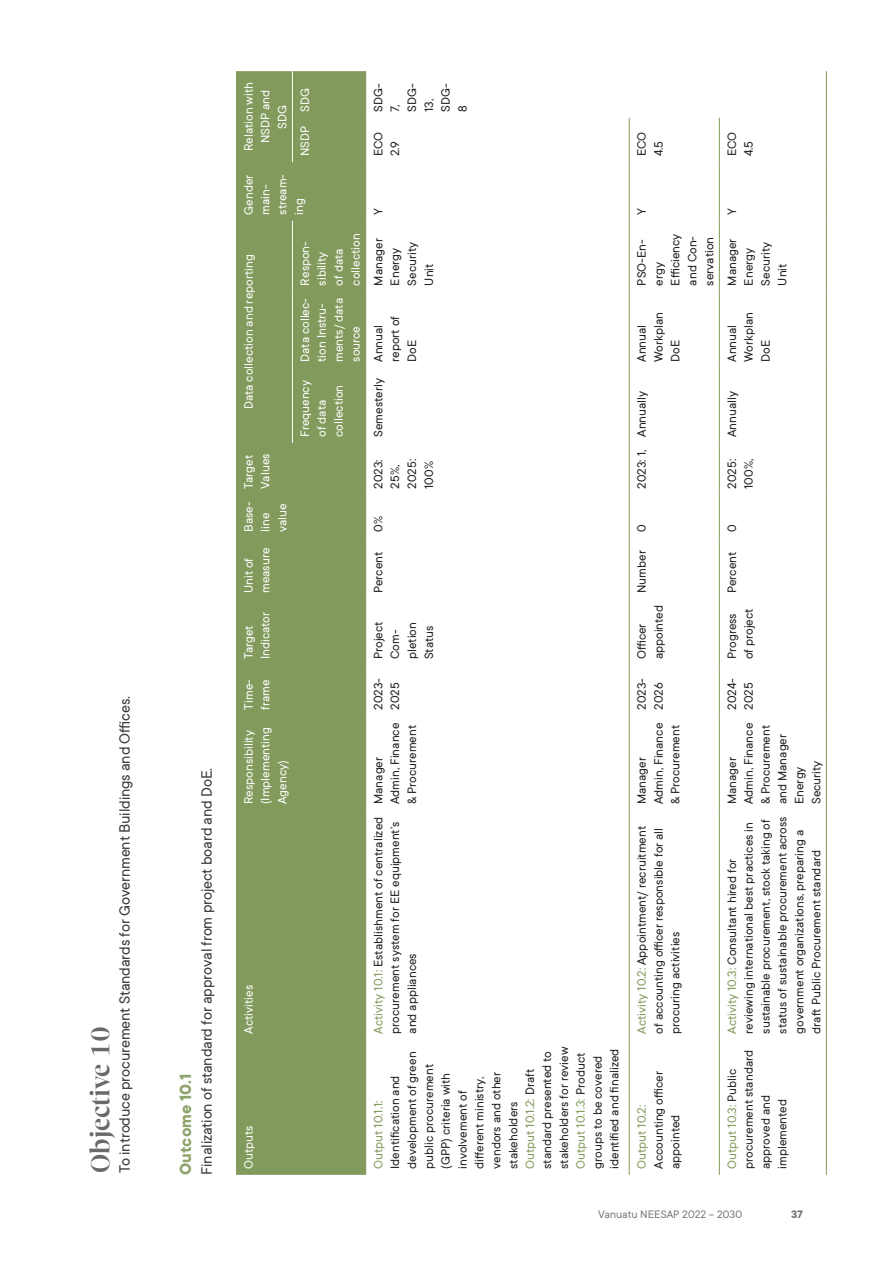
<style>
.page{position:relative;width:893px;height:1263px;background:#fff}
.page>*{position:absolute;margin:0;border:0;box-sizing:border-box;transform-origin:0 0}
.t1{font:500 28.5px "Sole Serif Big Display";color:#595959}
.t2{font:700 18px "TT Commons";color:#829a5c}
.t3{font:16.5px "TT Commons";letter-spacing:-.01em;color:#231f20}
.t4{font:13.5px/16.8px "TT Commons";color:#231f20}
.t5{font:13.5px/16.8px "TT Commons";color:#fff}
.t6{font:13.5px "TT Commons";color:#829a5c}
.t7{font:12px "TT Commons";color:#77787b}
.t8{font:700 12px "TT Commons";color:#77787b}
.s1{color:#829a5c}
</style>
<div class="page">
<div style="left:236px;top:71px;width:129px;height:1104px;background:#829a5c"></div>
<hr style="left:292px;top:368px;width:1px;height:75px;background:#fff">
<hr style="left:292px;top:291px;width:1px;height:77px;background:#fff">
<hr style="left:292px;top:221px;width:1px;height:70px;background:#fff">
<hr style="left:292px;top:118px;width:1px;height:44px;background:#fff">
<hr style="left:292px;top:71px;width:1px;height:47px;background:#fff">
<hr style="left:365px;top:1040px;width:1px;height:135px;background:#829a5c">
<hr style="left:365px;top:810px;width:1px;height:230px;background:#829a5c">
<hr style="left:365px;top:716px;width:1px;height:94px;background:#829a5c">
<hr style="left:365px;top:665px;width:1px;height:51px;background:#829a5c">
<hr style="left:365px;top:599px;width:1px;height:66px;background:#829a5c">
<hr style="left:365px;top:538px;width:1px;height:61px;background:#829a5c">
<hr style="left:365px;top:495px;width:1px;height:43px;background:#829a5c">
<hr style="left:365px;top:443px;width:1px;height:52px;background:#829a5c">
<hr style="left:365px;top:368px;width:1px;height:75px;background:#829a5c">
<hr style="left:365px;top:291px;width:1px;height:77px;background:#829a5c">
<hr style="left:365px;top:221px;width:1px;height:70px;background:#829a5c">
<hr style="left:365px;top:162px;width:1px;height:59px;background:#829a5c">
<hr style="left:365px;top:118px;width:1px;height:44px;background:#829a5c">
<hr style="left:365px;top:71px;width:1px;height:47px;background:#829a5c">
<hr style="left:826px;top:71px;width:1px;height:47px;background:#829a5c">
<hr style="left:629px;top:1040px;width:1px;height:135px;background:#829a5c">
<hr style="left:629px;top:810px;width:1px;height:230px;background:#829a5c">
<hr style="left:629px;top:716px;width:1px;height:94px;background:#829a5c">
<hr style="left:629px;top:665px;width:1px;height:51px;background:#829a5c">
<hr style="left:629px;top:599px;width:1px;height:66px;background:#829a5c">
<hr style="left:629px;top:538px;width:1px;height:61px;background:#829a5c">
<hr style="left:629px;top:495px;width:1px;height:43px;background:#829a5c">
<hr style="left:629px;top:443px;width:1px;height:52px;background:#829a5c">
<hr style="left:629px;top:368px;width:1px;height:75px;background:#829a5c">
<hr style="left:629px;top:291px;width:1px;height:77px;background:#829a5c">
<hr style="left:629px;top:221px;width:1px;height:70px;background:#829a5c">
<hr style="left:629px;top:162px;width:1px;height:59px;background:#829a5c">
<hr style="left:629px;top:118px;width:1px;height:44px;background:#829a5c">
<hr style="left:719px;top:1040px;width:1px;height:135px;background:#829a5c">
<hr style="left:719px;top:810px;width:1px;height:230px;background:#829a5c">
<hr style="left:719px;top:716px;width:1px;height:94px;background:#829a5c">
<hr style="left:719px;top:665px;width:1px;height:51px;background:#829a5c">
<hr style="left:719px;top:599px;width:1px;height:66px;background:#829a5c">
<hr style="left:719px;top:538px;width:1px;height:61px;background:#829a5c">
<hr style="left:719px;top:495px;width:1px;height:43px;background:#829a5c">
<hr style="left:719px;top:443px;width:1px;height:52px;background:#829a5c">
<hr style="left:719px;top:368px;width:1px;height:75px;background:#829a5c">
<hr style="left:719px;top:291px;width:1px;height:77px;background:#829a5c">
<hr style="left:719px;top:221px;width:1px;height:70px;background:#829a5c">
<hr style="left:719px;top:162px;width:1px;height:59px;background:#829a5c">
<hr style="left:719px;top:118px;width:1px;height:44px;background:#829a5c">
<hr style="left:826px;top:1040px;width:1px;height:135px;background:#829a5c">
<hr style="left:826px;top:810px;width:1px;height:230px;background:#829a5c">
<hr style="left:826px;top:716px;width:1px;height:94px;background:#829a5c">
<hr style="left:826px;top:665px;width:1px;height:51px;background:#829a5c">
<hr style="left:826px;top:599px;width:1px;height:66px;background:#829a5c">
<hr style="left:826px;top:538px;width:1px;height:61px;background:#829a5c">
<hr style="left:826px;top:495px;width:1px;height:43px;background:#829a5c">
<hr style="left:826px;top:443px;width:1px;height:52px;background:#829a5c">
<hr style="left:826px;top:368px;width:1px;height:75px;background:#829a5c">
<hr style="left:826px;top:291px;width:1px;height:77px;background:#829a5c">
<hr style="left:826px;top:221px;width:1px;height:70px;background:#829a5c">
<hr style="left:826px;top:162px;width:1px;height:59px;background:#829a5c">
<hr style="left:826px;top:118px;width:1px;height:44px;background:#829a5c">
<p class="t3" style="left:115px;top:1173px;width:478px;rotate:-90deg">To introduce procurement Standards for Government Buildings and Offices.</p>
<h1 class="t1" style="left:84px;top:1173px;width:149px;rotate:-90deg">Objective 10</h1>
<h2 class="t2" style="left:174px;top:1175px;width:103px;rotate:-90deg">Outcome 10.1</h2>
<p class="t3" style="left:196px;top:1175px;width:408px;rotate:-90deg">Finalization of standard for approval from project board and DoE.</p>
<p class="t5" style="left:240px;top:151px;width:71px;text-align:center;rotate:-90deg">Relation with<br>NSDP and<br>SDG</p>
<p class="t5" style="left:296px;top:156px;width:70px;rotate:-90deg">NSDP SDG</p>
<p class="t5" style="left:240px;top:215px;width:42px;rotate:-90deg">Gender main&shy;stream&shy;ing</p>
<p class="t5" style="left:240px;top:409px;width:156px;rotate:-90deg">Data collection and reporting</p>
<p class="t5" style="left:240px;top:489px;width:37px;rotate:-90deg">Target<br>Values</p>
<p class="t5" style="left:240px;top:532px;width:32px;rotate:-90deg">Base&shy;line value</p>
<p class="t5" style="left:240px;top:593px;width:47px;rotate:-90deg">Unit of measure</p>
<p class="t5" style="left:240px;top:659px;width:49px;rotate:-90deg">Target<br>Indicator</p>
<p class="t5" style="left:240px;top:710px;width:32px;rotate:-90deg">Time&shy;frame</p>
<p class="t5" style="left:240px;top:804px;width:78px;rotate:-90deg">Responsibility (Implementing<br>Agency)</p>
<p class="t5" style="left:296px;top:285px;width:54px;rotate:-90deg">Respon&shy;sibility<br>of data collection</p>
<p class="t5" style="left:296px;top:362px;width:65px;rotate:-90deg">Data collec&shy;tion Instru&shy;ments/ data source</p>
<p class="t5" style="left:296px;top:437px;width:58px;rotate:-90deg">Frequency of data collection</p>
<p class="t5" style="left:240px;top:1034px;width:50px;rotate:-90deg">Activities</p>
<p class="t5" style="left:240px;top:1169px;width:45px;rotate:-90deg">Outputs</p>
<p class="t4" style="left:369px;top:112px;width:30px;rotate:-90deg">SDG-<br>7,<br>SDG-<br>13,<br>SDG-<br>8</p>
<p class="t4" style="left:369px;top:156px;width:26px;rotate:-90deg">ECO<br>2.9</p>
<p class="t4" style="left:369px;top:215px;width:8px;rotate:-90deg">Y</p>
<p class="t4" style="left:369px;top:285px;width:49px;rotate:-90deg">Manager<br>Energy<br>Security<br>Unit</p>
<p class="t4" style="left:369px;top:362px;width:47px;text-indent:-75px;rotate:-90deg">Semesterly Annual report of<br>DoE</p>
<p class="t4" style="left:369px;top:489px;width:31px;rotate:-90deg">2023:<br>25%,<br>2025:<br>100%</p>
<p class="t4" style="left:369px;top:532px;width:17px;rotate:-90deg">0%</p>
<p class="t4" style="left:369px;top:593px;width:43px;rotate:-90deg">Percent</p>
<p class="t4" style="left:369px;top:659px;width:39px;rotate:-90deg">Project<br>Com&shy;pletion<br>Status</p>
<p class="t4" style="left:369px;top:710px;width:33px;rotate:-90deg">2023-<br>2025</p>
<p class="t4" style="left:369px;top:804px;width:83px;rotate:-90deg">Manager<br>Admin, Finance &amp; Procurement</p>
<p class="t4" style="left:369px;top:1034px;width:218px;rotate:-90deg"><span class="s1">Activity 10.1:</span> Establishment of centralized procurement system for EE equipment’s and appliances</p>
<p class="t4" style="left:386px;top:1169px;width:124px;rotate:-90deg">Identification and development of green public procurement (GPP) criteria with involvement of different ministry, vendors and other stakeholders<br><span class="s1">Output 10.1.2:</span> Draft standard presented to stakeholders for review<br><span class="s1">Output 10.1.3:</span> Product groups to be covered identified and finalized</p>
<p class="t6" style="left:370px;top:1169px;width:70px;rotate:-90deg">Output 10.1.1:</p>
<p class="t4" style="left:633px;top:156px;width:26px;rotate:-90deg">ECO<br>4.5</p>
<p class="t4" style="left:723px;top:156px;width:26px;rotate:-90deg">ECO<br>4.5</p>
<p class="t4" style="left:633px;top:215px;width:8px;rotate:-90deg">Y</p>
<p class="t4" style="left:633px;top:286px;width:53px;rotate:-90deg">PSO-En&shy;ergy<br>Efficiency and Con&shy;servation</p>
<p class="t4" style="left:633px;top:362px;width:51px;rotate:-90deg">Annual<br>Workplan<br>DoE</p>
<p class="t4" style="left:633px;top:489px;width:99px;rotate:-90deg">2023: 1, Annually</p>
<p class="t4" style="left:723px;top:215px;width:8px;rotate:-90deg">Y</p>
<p class="t4" style="left:723px;top:286px;width:49px;rotate:-90deg">Manager<br>Energy<br>Security<br>Unit</p>
<p class="t4" style="left:723px;top:362px;width:51px;rotate:-90deg">Annual<br>Workplan<br>DoE</p>
<p class="t4" style="left:723px;top:437px;width:48px;rotate:-90deg">Annually</p>
<p class="t4" style="left:723px;top:489px;width:31px;rotate:-90deg">2025:<br>100%,</p>
<p class="t4" style="left:633px;top:532px;width:9px;rotate:-90deg">0</p>
<p class="t4" style="left:633px;top:593px;width:44px;rotate:-90deg">Number</p>
<p class="t4" style="left:633px;top:659px;width:56px;rotate:-90deg">Officer appointed</p>
<p class="t4" style="left:633px;top:710px;width:33px;rotate:-90deg">2023-<br>2026</p>
<p class="t4" style="left:633px;top:804px;width:83px;rotate:-90deg">Manager<br>Admin, Finance &amp; Procurement</p>
<p class="t4" style="left:633px;top:1034px;width:209px;rotate:-90deg"><span class="s1">Activity 10.2:</span> Appointment/ recruitment of accounting officer responsible for all procuring activities</p>
<p class="t4" style="left:650px;top:1169px;width:99px;rotate:-90deg">Accounting officer appointed</p>
<p class="t6" style="left:633px;top:1169px;width:66px;rotate:-90deg">Output 10.2:</p>
<p class="t4" style="left:723px;top:532px;width:9px;rotate:-90deg">0</p>
<p class="t4" style="left:723px;top:593px;width:43px;rotate:-90deg">Percent</p>
<p class="t4" style="left:723px;top:659px;width:52px;rotate:-90deg">Progress of project</p>
<p class="t4" style="left:723px;top:710px;width:33px;rotate:-90deg">2024-<br>2025</p>
<p class="t4" style="left:723px;top:804px;width:83px;rotate:-90deg">Manager<br>Admin, Finance &amp; Procurement and Manager<br>Energy<br>Security</p>
<p class="t4" style="left:723px;top:1034px;width:219px;rotate:-90deg"><span class="s1">Activity 10.3:</span> Consultant hired for reviewing international best practices in sustainable procurement, stock taking of status of sustainable procurement across government organizations, preparing a draft Public Procurement standard</p>
<p class="t4" style="left:723px;top:1169px;width:120px;rotate:-90deg"><span class="s1">Output 10.3:</span> Public procurement standard approved and implemented</p>
<p class="t7" style="left:598px;top:1207px;width:145px">Vanuatu NEESAP 2022 – 2030</p>
<p class="t8" style="left:791px;top:1207px;width:13px">37</p>
</div>
